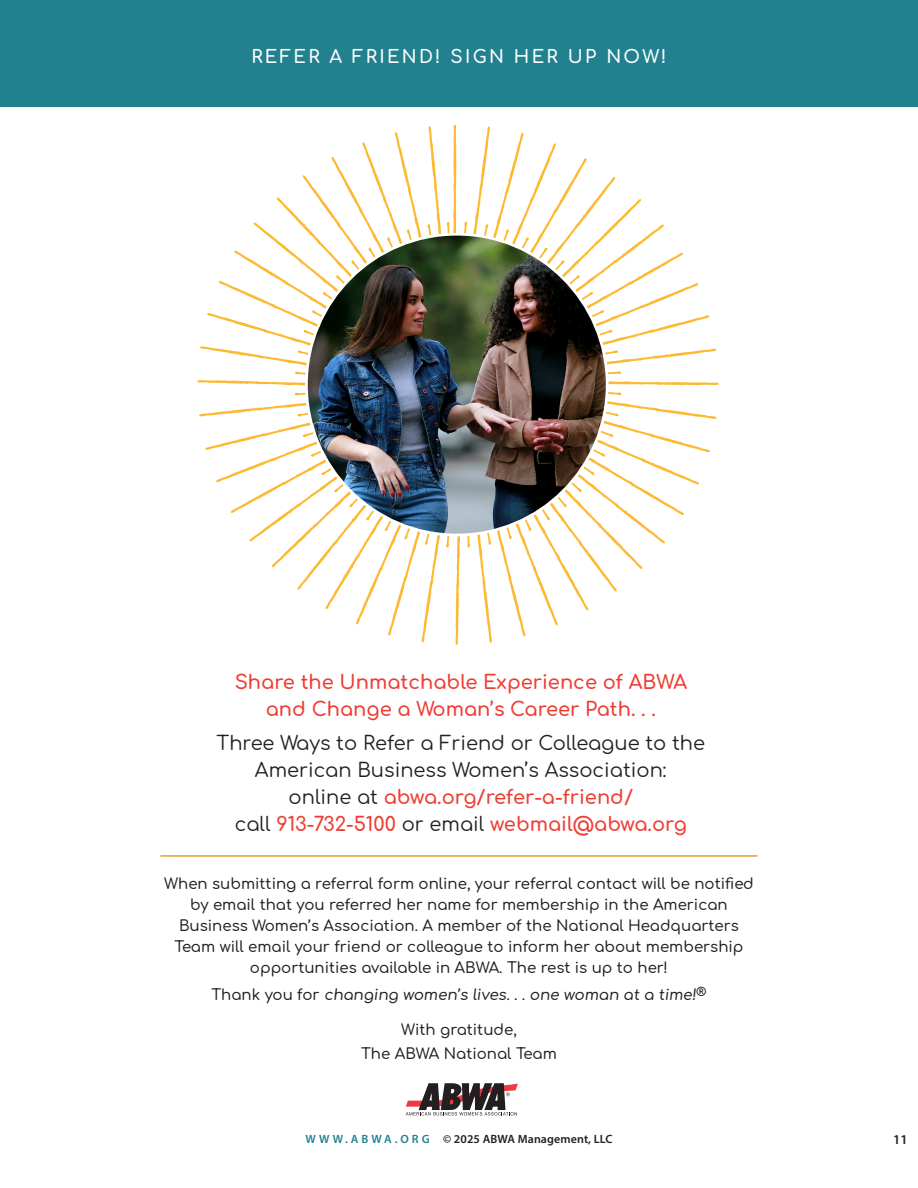
<style>
.page{position:relative;width:918px;height:1188px;background:#fff}
.page>*{position:absolute;margin:0;border:0;box-sizing:border-box;transform-origin:0 0}
.t1{font:19.5px/27px "Comfortaa";color:#231f20;text-align:center}
.t2{font:600 19.5px "Comfortaa";color:#ee3e34}
.t3{font:600 18px "Comfortaa";letter-spacing:.13em;color:#fff}
.t4{font:500 15px/21px "Comfortaa";color:#231f20;text-align:center}
.t5{font:600 13.5px "Myriad Pro";color:#231f20}
.t6{font:600 12px "Myriad Pro";letter-spacing:.01em;color:#231f20}
.s1{font-weight:600;color:#ee3e34}
.s2{color:#22818f}
</style>
<div class="page">
<svg style="left:406px;top:1083px;width:112px;height:33px"></svg>
<div style="left:0;top:1px;width:918px;height:106px;background:#22818f"></div>
<svg style="left:197px;top:125px;width:522px;height:520px"></svg>
<img style="left:306px;top:234px;width:301px;height:301px;border-radius:150px">
<hr style="left:160px;top:855px;width:598px;height:2px;background:#ea9c37">
<p class="t3" style="left:251px;top:41px;width:417px">REFER A FRIEND! SIGN HER UP NOW!</p>
<p class="t2" style="left:235px;top:665px;width:454px">Share the Unmatchable Experience of ABWA</p>
<p class="t2" style="left:266px;top:692px;width:392px">and Change a Woman’s Career Path. . .</p>
<p class="t1" style="left:217px;top:727px;width:490px">Three Ways to Refer a Friend or Colleague to the American Business Women’s Association:<br>online at <span class="s1">abwa.org/refer-a-friend/<br></span>call <span class="s1">913-732-5100</span> or email <span class="s1">webmail@abwa.org</span></p>
<p class="t4" style="left:164px;top:871px;width:591px">When submitting a referral form online, your referral contact will be notified by email that you referred her name for membership in the American Business Women’s Association. A member of the National Headquarters Team will email your friend or colleague to inform her about membership opportunities available in ABWA. The rest is up to her!</p>
<p class="t4" style="left:211px;top:983px;width:497px">T h a n k yo u fo r changing women’s lives. . . one woman at a time!<sup>®</sup></p>
<p class="t4" style="left:401px;top:1017px;width:117px">With gratitude,</p>
<p class="t4" style="left:361px;top:1042px;width:197px">The ABWA National Team</p>
<p class="t6" style="left:306px;top:1131px;width:308px"><span class="s2">W W W . A B W A . O R G</span> © 2025 ABWA Management, LLC</p>
<p class="t5" style="left:893px;top:1131px;width:16px">11</p>
</div>
